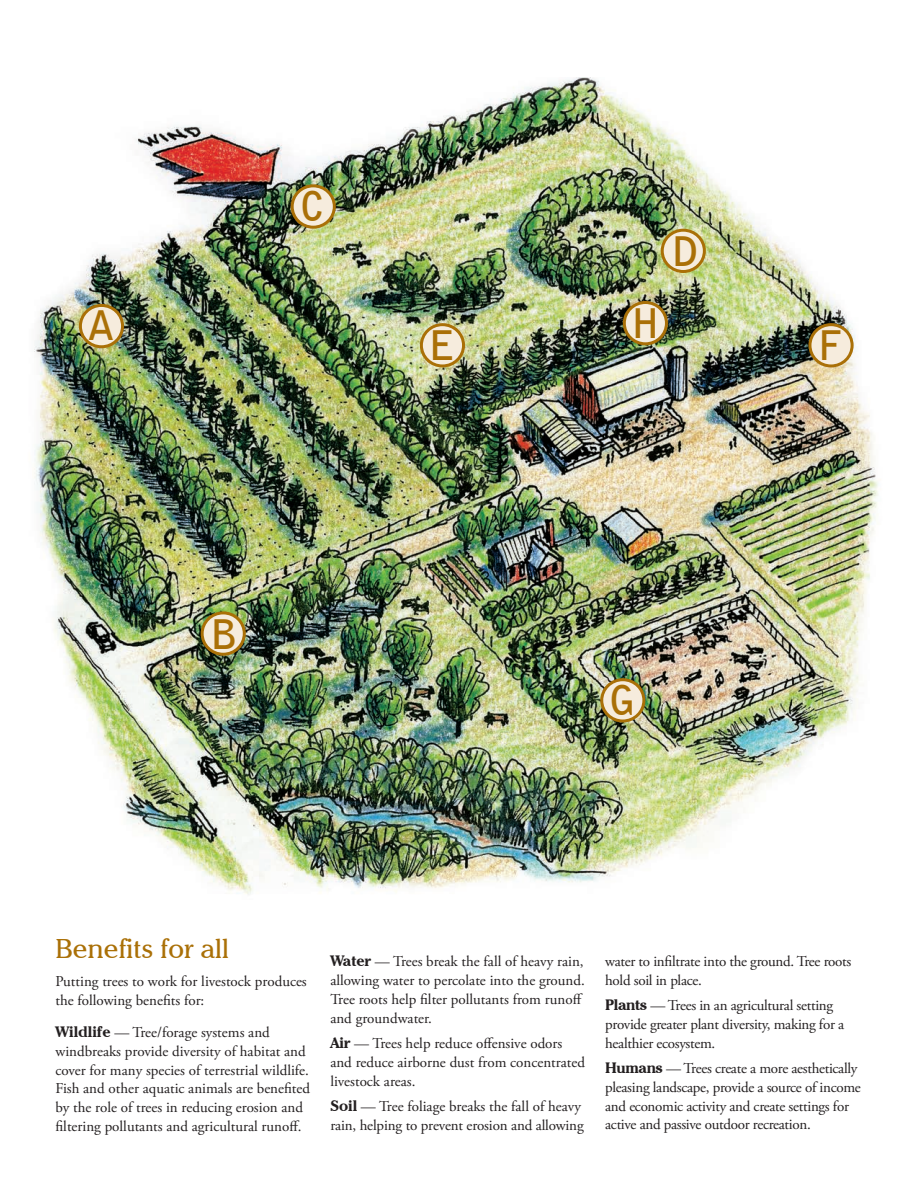
<style>
.page{position:relative;width:918px;height:1188px;background:#fff}
.page>*{position:absolute;margin:0;border:0;box-sizing:border-box;transform-origin:0 0}
.t1{font:700 40.5px "Bell Gothic BT";color:#aa7007}
.t2{font:27px "Cheltenham IT Cby BT";color:#aa7007}
.t3{font:15px/18.8px "Adobe Garamond Pro";color:#231f20}
.t4{font:15px/18.8px "Adobe Garamond Pro";letter-spacing:-.02em;color:#231f20}
.s1{font-family:"Cheltenham IT Cby BT";font-weight:700}
</style>
<div class="page">
<img style="left:34px;top:78px;width:844px;height:817px">
<div style="left:292px;top:186px;width:42px;height:41px;background:#f6ecdd;border-radius:50%"></div>
<div style="left:291px;top:184px;width:45px;height:45px;border:3px solid #aa7007;border-radius:50%"></div>
<div style="left:80px;top:305px;width:43px;height:42px;background:#f6ecdd;border-radius:50%"></div>
<div style="left:79px;top:304px;width:45px;height:44px;border:3px solid #aa7007;border-radius:50%"></div>
<div style="left:421px;top:325px;width:43px;height:41px;background:#f6ecdd;border-radius:50%"></div>
<div style="left:420px;top:323px;width:45px;height:44px;border:3px solid #aa7007;border-radius:50%"></div>
<div style="left:662px;top:230px;width:42px;height:42px;background:#f6ecdd;border-radius:50%"></div>
<div style="left:661px;top:229px;width:45px;height:44px;border:3px solid #aa7007;border-radius:50%"></div>
<div style="left:202px;top:613px;width:42px;height:41px;background:#f6ecdd;border-radius:50%"></div>
<div style="left:201px;top:611px;width:45px;height:45px;border:3px solid #aa7007;border-radius:50%"></div>
<div style="left:602px;top:680px;width:42px;height:41px;background:#f6ecdd;border-radius:50%"></div>
<div style="left:600px;top:678px;width:45px;height:45px;border:3px solid #aa7007;border-radius:50%"></div>
<div style="left:624px;top:303px;width:42px;height:41px;background:#f6ecdd;border-radius:50%"></div>
<div style="left:623px;top:301px;width:45px;height:44px;border:3px solid #aa7007;border-radius:50%"></div>
<div style="left:810px;top:325px;width:42px;height:41px;background:#f6ecdd;border-radius:50%"></div>
<div style="left:808px;top:323px;width:46px;height:44px;border:3px solid #aa7007;border-radius:50%"></div>
<p class="t1" style="left:88px;top:299px;width:29px">A</p>
<p class="t1" style="left:300px;top:180px;width:26px">C</p>
<p class="t1" style="left:429px;top:319px;width:29px">E</p>
<p class="t1" style="left:631px;top:296px;width:31px">H</p>
<p class="t1" style="left:672px;top:225px;width:28px">D</p>
<p class="t1" style="left:818px;top:319px;width:25px">F</p>
<p class="t1" style="left:211px;top:608px;width:29px">B</p>
<p class="t1" style="left:609px;top:674px;width:29px">G</p>
<p class="t2" style="left:55px;top:932px;width:175px">Benefits for all</p>
<p class="t3" style="left:55px;top:973px;width:253px">Putting trees to work for livestock produces the following benefits for:</p>
<p class="t3" style="left:55px;top:1024px;width:256px"><span class="s1">Wildlife</span> — Tree/forage systems and windbreaks provide diversity of habitat and cover for many species of terrestrial wildlife.<br>Fish and other aquatic animals are benefited by the role of trees in reducing erosion and filtering pollutants and agricultural runoff.</p>
<p class="t3" style="left:330px;top:953px;width:256px"><span class="s1">Water</span> — Trees break the fall of heavy rain, allowing water to percolate into the ground.<br>Tree roots help filter pollutants from runoff and groundwater.</p>
<p class="t3" style="left:330px;top:1035px;width:256px"><span class="s1">Air</span> — Trees help reduce offensive odors and reduce airborne dust from concentrated livestock areas.</p>
<p class="t3" style="left:330px;top:1098px;width:255px"><span class="s1">Soil</span> — Tree foliage breaks the fall of heavy rain, helping to prevent erosion and allowing</p>
<p class="t4" style="left:605px;top:952px;width:248px">water to infiltrate into the ground. Tree roots hold soil in place.</p>
<p class="t4" style="left:605px;top:997px;width:240px"><span class="s1">Plants</span> — Trees in an agricultural setting provide greater plant diversity, making for a healthier ecosystem.</p>
<p class="t4" style="left:605px;top:1060px;width:257px"><span class="s1">Humans</span> — Trees create a more aesthetically pleasing landscape, provide a source of income and economic activity and create settings for active and passive outdoor recreation.</p>
</div>
